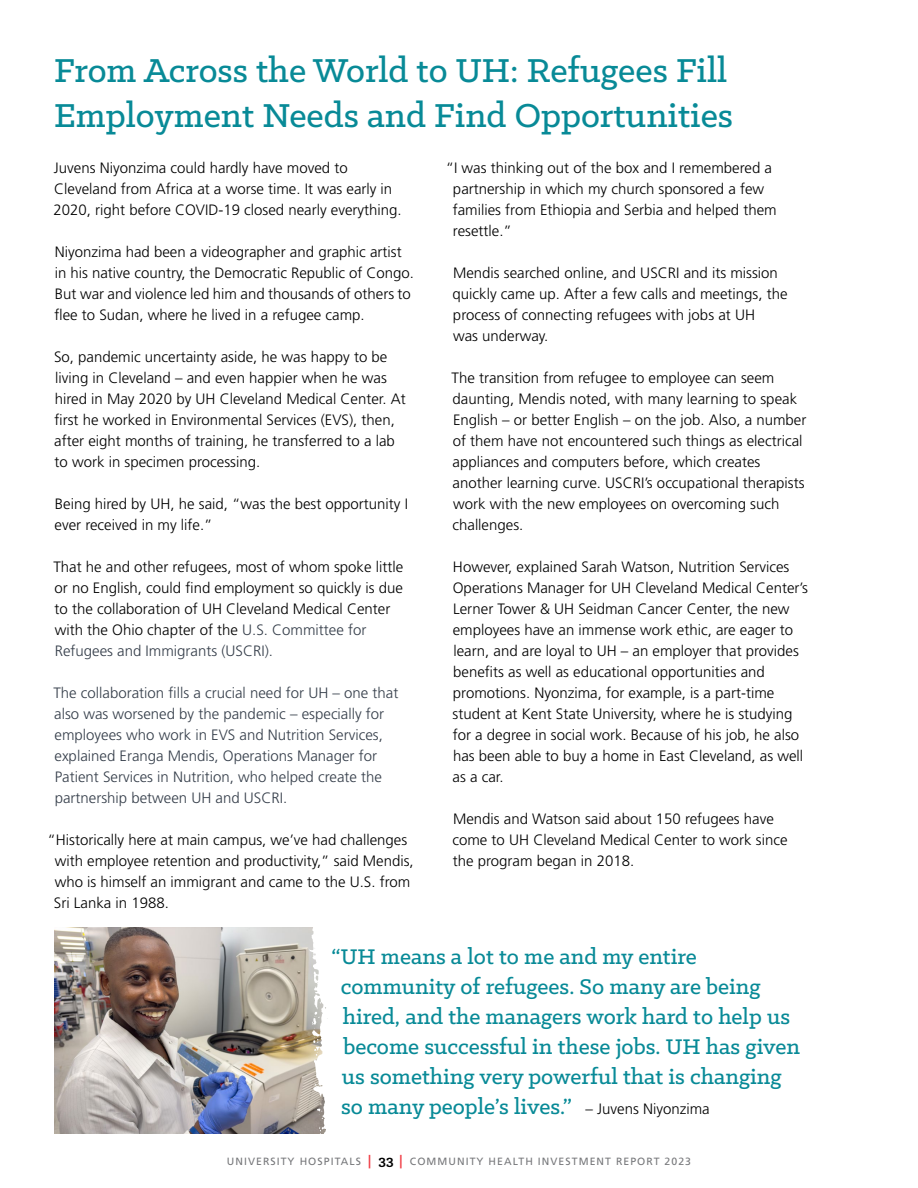
<style>
.page{position:relative;width:918px;height:1188px;background:#fff}
.page>*{position:absolute;margin:0;border:0;box-sizing:border-box;transform-origin:0 0}
.t1{font:500 37.5px/45px "Klinic Slab";color:#088a97}
.t2{font:500 24px/30px "Klinic Slab";color:#088a97}
.t3{font:300 15px/21px "Frutiger LT Std";color:#000}
.t4{font:300 15px/21px "Frutiger LT Std";color:#353e4a}
.t5{font:10.5px "Frutiger LT Std";letter-spacing:.1em;color:#77787b}
.s1{color:#353e4a}
.s2{font-family:"Frutiger LT Std";font-weight:300;font-size:15px;color:#000}
.s3{font-weight:700;font-size:13.5px;color:#ef3a42}
.s4{font-family:"Klinic Slab";font-weight:700;font-size:15px;color:#000}
</style>
<div class="page">
<img style="left:54px;top:928px;width:255px;height:205px">
<svg style="left:309px;top:927px;width:17px;height:207px"></svg>
<h1 class="t1" style="left:54px;top:47px;width:681px">From Across the World to UH: Refugees Fill<br>Employment Needs and Find Opportunities</h1>
<p class="t3" style="left:54px;top:158px;width:350px">Juvens Niyonzima could hardly have moved to<br>Cleveland from Africa at a worse time. It was early in<br>2020, right before COVID-19 closed nearly everything.</p>
<p class="t3" style="left:54px;top:242px;width:361px">Niyonzima had been a videographer and graphic artist in his native country, the Democratic Republic of Congo.<br>But war and violence led him and thousands of others to flee to Sudan, where he lived in a refugee camp.</p>
<p class="t3" style="left:54px;top:347px;width:353px">So, pandemic uncertainty aside, he was happy to be living in Cleveland – and even happier when he was hired in May 2020 by UH Cleveland Medical Center. At first he worked in Environmental Services (EVS), then, after eight months of training, he transferred to a lab to work in specimen processing.</p>
<p class="t3" style="left:55px;top:494px;width:355px">Being hired by UH, he said, “was the best opportunity I ever received in my life.”</p>
<p class="t3" style="left:53px;top:557px;width:351px">That he and other refugees, most of whom spoke little or no English, could find employment so quickly is due to the collaboration of UH Cleveland Medical Center with the Ohio chapter of the <span class="s1">U.S. Committee for Refugees and Immigrants (USCRI).</span></p>
<p class="t4" style="left:53px;top:683px;width:347px">The collaboration fills a crucial need for UH – one that also was worsened by the pandemic – especially for employees who work in EVS and Nutrition Services, explained Eranga Mendis, Operations Manager for Patient Services in Nutrition, who helped create the partnership between UH and USCRI.</p>
<p class="t3" style="left:54px;top:830px;width:361px;text-indent:-6px">“Historically here at main campus, we’ve had challenges with employee retention and productivity,” said Mendis, who is himself an immigrant and came to the U.S. from Sri Lanka in 1988.</p>
<p class="t3" style="left:453px;top:158px;width:325px;text-indent:-7px">“I was thinking out of the box and I remembered a partnership in which my church sponsored a few families from Ethiopia and Serbia and helped them resettle.”</p>
<p class="t3" style="left:453px;top:263px;width:337px">Mendis searched online, and USCRI and its mission quickly came up. After a few calls and meetings, the process of connecting refugees with jobs at UH<br>was underway.</p>
<p class="t3" style="left:452px;top:368px;width:356px">The transition from refugee to employee can seem daunting, Mendis noted, with many learning to speak English – or better English – on the job. Also, a number of them have not encountered such things as electrical appliances and computers before, which creates another learning curve. USCRI’s occupational therapists work with the new employees on overcoming such challenges.</p>
<p class="t3" style="left:453px;top:557px;width:357px">However, explained Sarah Watson, Nutrition Services Operations Manager for UH Cleveland Medical Center’s Lerner Tower &amp; UH Seidman Cancer Center, the new employees have an immense work ethic, are eager to learn, and are loyal to UH – an employer that provides benefits as well as educational opportunities and promotions. Nyonzima, for example, is a part-time student at Kent State University, where he is studying for a degree in social work. Because of his job, he also has been able to buy a home in East Cleveland, as well as a car.</p>
<p class="t3" style="left:452px;top:809px;width:337px">Mendis and Watson said about 150 refugees have come to UH Cleveland Medical Center to work since the program began in 2018.</p>
<p class="t2" style="left:341px;top:941px;width:461px;text-indent:-9px">“UH means a lot to me and my entire community of refugees. So many are being hired, and the managers work hard to help us become successful in these jobs. UH has given us something very powerful that is changing so many people’s lives.” <span class="s2">– Juvens Niyonzima</span></p>
<p class="t5" style="left:227px;top:1155px;width:466px">UNIVERSITY HOSPITALS <span class="s3">|</span> <span class="s4">33</span> <span class="s3">|</span> COMMUNITY HEALTH INVESTMENT REPORT 2023</p>
</div>
